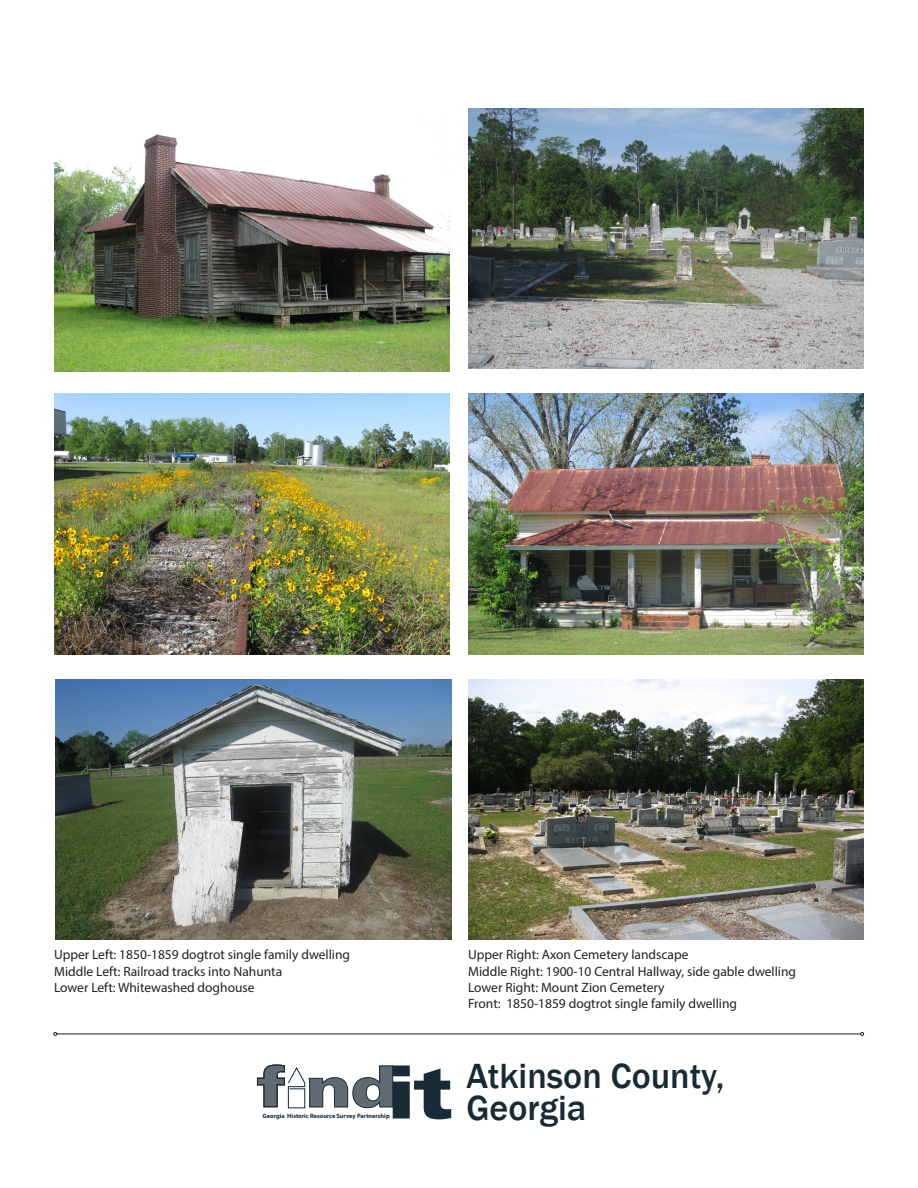
<style>
.page{position:relative;width:918px;height:1188px;background:#fff}
.page>*{position:absolute;margin:0;border:0;box-sizing:border-box;transform-origin:0 0}
.t1{font:900 expanded 57.15px "Zurich BT";color:#606a73}
.t2{font:500 36px "Franklin Gothic";color:#172b36}
.t3{font:13.5px/16.2px "Myriad Pro";color:#231f20}
.t4{font:700 6.3px "Myriad Pro";color:#172a36}
.s1{font-size:73.65px;color:#182b36}
</style>
<div class="page">
<svg style="left:257px;top:1065px;width:137px;height:44px"></svg>
<img style="left:54px;top:394px;width:396px;height:260px">
<img style="left:56px;top:679px;width:395px;height:261px">
<img style="left:468px;top:108px;width:396px;height:261px">
<img style="left:468px;top:394px;width:396px;height:260px">
<img style="left:468px;top:679px;width:396px;height:261px">
<hr style="left:57px;top:1034px;width:804px;height:1px;background:#231f20">
<svg style="left:53px;top:1032px;width:4px;height:4px"></svg>
<svg style="left:860px;top:1032px;width:4px;height:4px"></svg>
<img style="left:54px;top:134px;width:396px;height:238px">
<p class="t3" style="left:54px;top:947px;width:298px">Upper Left: 1850-1859 dogtrot single family dwelling<br>Middle Left: Railroad tracks into Nahunta</p>
<p class="t3" style="left:54px;top:979px;width:202px">Lower Left: Whitewashed doghouse</p>
<p class="t3" style="left:468px;top:947px;width:222px">Upper Right: Axon Cemetery landscape</p>
<p class="t3" style="left:468px;top:963px;width:330px">Middle Right: 1900-10 Central Hallway, side gable dwelling</p>
<p class="t3" style="left:468px;top:979px;width:198px">Lower Right: Mount Zion Cemetery</p>
<p class="t3" style="left:468px;top:995px;width:271px">Front: 1850-1859 dogtrot single family dwelling</p>
<p class="t1" style="left:257px;top:1053px;width:198px">f nd<span class="s1">it</span></p>
<p class="t4" style="left:263px;top:1112px;width:129px">Georgia Historic Resource Survey Partnership</p>
<p class="t2" style="left:466px;top:1053px;width:260px">Atkinson County,</p>
<p class="t2" style="left:466px;top:1086px;width:121px">Georgia</p>
</div>
